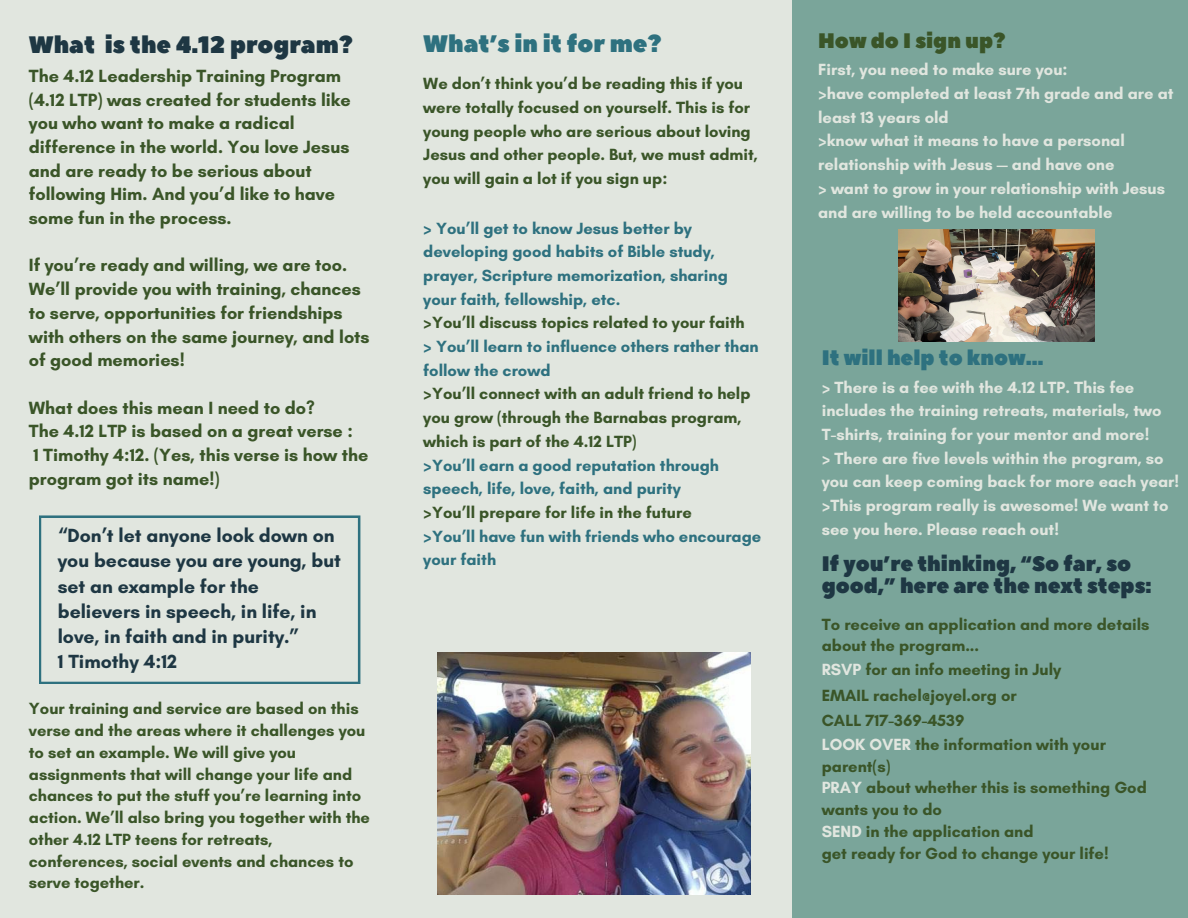
<style>
.page{position:relative;width:1188px;height:918px;background:#e1e6df}
.page>*{position:absolute;margin:0;border:0;box-sizing:border-box;transform-origin:0 0}
.t1{font:23.85px "Peace Sans";color:#1e3743}
.t2{font:23.85px "Peace Sans";color:#2e717f}
.t3{font:21px/21.8px "Peace Sans";color:#1e3743}
.t4{font:21px "Peace Sans";color:#2e717f}
.t5{font:21px "Peace Sans";color:#3a5528}
.t6{font:700 19.35px/25.3px "Glacial Indifference";color:#1e3743}
.t7{font:700 18px/23.7px "Glacial Indifference";color:#3a5528}
.t8{font:700 16.5px/21.8px "Glacial Indifference";color:#3a5528}
.t9{font:700 16.5px/23.7px "Glacial Indifference";color:#e1e6df}
.t10{font:700 16.5px/23.7px "Glacial Indifference";color:#2e717f}
.s1{color:#3a5528}
.s2{color:#e1e6df}
</style>
<div class="page">
<svg style="left:39px;top:515px;width:321px;height:169px"></svg>
<div style="left:792px;top:0;width:396px;height:918px;background:#7aa59a"></div>
<img style="left:899px;top:230px;width:196px;height:111px">
<img style="left:438px;top:653px;width:313px;height:242px">
<p class="t1" style="left:29px;top:29px;width:326px">What is the 4.12 program?</p>
<p class="t7" style="left:29px;top:64px;width:323px">The 4.12 Leadership Training Program (4.12 LTP) was created for students like you who want to make a radical difference in the world. You love Jesus and are ready to be serious about following Him. And you’d like to have some fun in the process.</p>
<p class="t7" style="left:29px;top:253px;width:342px">If you’re ready and willing, we are too.<br>We’ll provide you with training, chances to serve, opportunities for friendships with others on the same journey, and lots of good memories!</p>
<h4 class="t7" style="left:29px;top:396px;width:341px">What does this mean I need to do?<br>The 4.12 LTP is based on a great verse :<br>1 Timothy 4:12. (Yes, this verse is how the program got its name!)</h4>
<h5 class="t6" style="left:58px;top:522px;width:285px">“Don’t let anyone look down on you because you are young, but set an example for the believers in speech, in life, in love, in faith and in purity.”<br>1 Timothy 4:12</h5>
<h1 class="t8" style="left:29px;top:698px;width:343px">Your training and service are based on this verse and the areas where it challenges you to set an example. We will give you assignments that will change your life and chances to put the stuff you’re learning into action. We’ll also bring you together with the other 4.12 LTP teens for retreats, conferences, social events and chances to serve together.</h1>
<p class="t2" style="left:423px;top:28px;width:240px">What’s in it for me?</p>
<p class="t8" style="left:423px;top:72px;width:336px;line-height:23.7px">We don’t think you’d be reading this if you were totally focused on yourself. This is for young people who are serious about loving Jesus and other people. But, we must admit, you will gain a lot if you sign up:</p>
<p class="t10" style="left:423px;top:216px;width:340px">&gt; You’ll get to know Jesus better by developing good habits of Bible study, prayer, Scripture memorization, sharing your faith, fellowship, etc.<br><span class="s1">&gt;You’ll discuss topics related to your faith<br></span>&gt; You’ll learn to influence others rather than follow the crowd<br><span class="s1">&gt;You’ll connect with an adult friend to help you grow (through the Barnabas program, which is part of the 4.12 LTP)<br></span>&gt;You’ll earn a good reputation through speech, life, love, faith, and purity<br><span class="s1">&gt;You’ll prepare for life in the future<br></span>&gt;You’ll have fun with friends who encourage your faith</p>
<h5 class="t5" style="left:818px;top:26px;width:189px">How do I sign up?</h5>
<h5 class="t9" style="left:818px;top:58px;width:251px">First, you need to make sure you:</h5>
<h5 class="t9" style="left:818px;top:81px;width:357px">&gt;have completed at least 7th grade and are at least 13 years old</h5>
<h3 class="t9" style="left:818px;top:129px;width:308px">&gt;know what it means to have a personal relationship with Jesus — and have one</h3>
<h5 class="t9" style="left:818px;top:176px;width:348px">&gt; want to grow in your relationship with Jesus and are willing to be held accountable</h5>
<h5 class="t4" style="left:822px;top:344px;width:223px">It will help to know…</h5>
<p class="t9" style="left:822px;top:375px;width:341px">&gt; There is a fee with the 4.12 LTP. This fee includes the training retreats, materials, two</p>
<p class="t9" style="left:822px;top:422px;width:329px">T-shirts, training for your mentor and more!</p>
<p class="t9" style="left:822px;top:446px;width:359px">&gt; There are five levels within the program, so you can keep coming back for more each year!</p>
<p class="t9" style="left:822px;top:493px;width:348px">&gt;This program really is awesome! We want to see you here. Please reach out!</p>
<h5 class="t3" style="left:822px;top:554px;width:331px">If you’re thinking, “So far, so good,” here are the next steps:</h5>
<h2 class="t8" style="left:822px;top:613px;width:329px">To receive an application and more details about the program...</h2>
<h2 class="t8" style="left:822px;top:656px;width:241px;line-height:25.7px"><span class="s2">RSVP</span> for an info meeting in July<br>EMAIL rachel@joyel.org or<br>CALL 717-369-4539</h2>
<h2 class="t8" style="left:822px;top:733px;width:327px"><span class="s2">LOOK OVER</span> the information with your parent(s)<br><span class="s2">PRAY</span> about whether this is something God wants you to do<br><span class="s2">SEND</span> in the application and<br>get ready for God to change your life!</h2>
</div>
